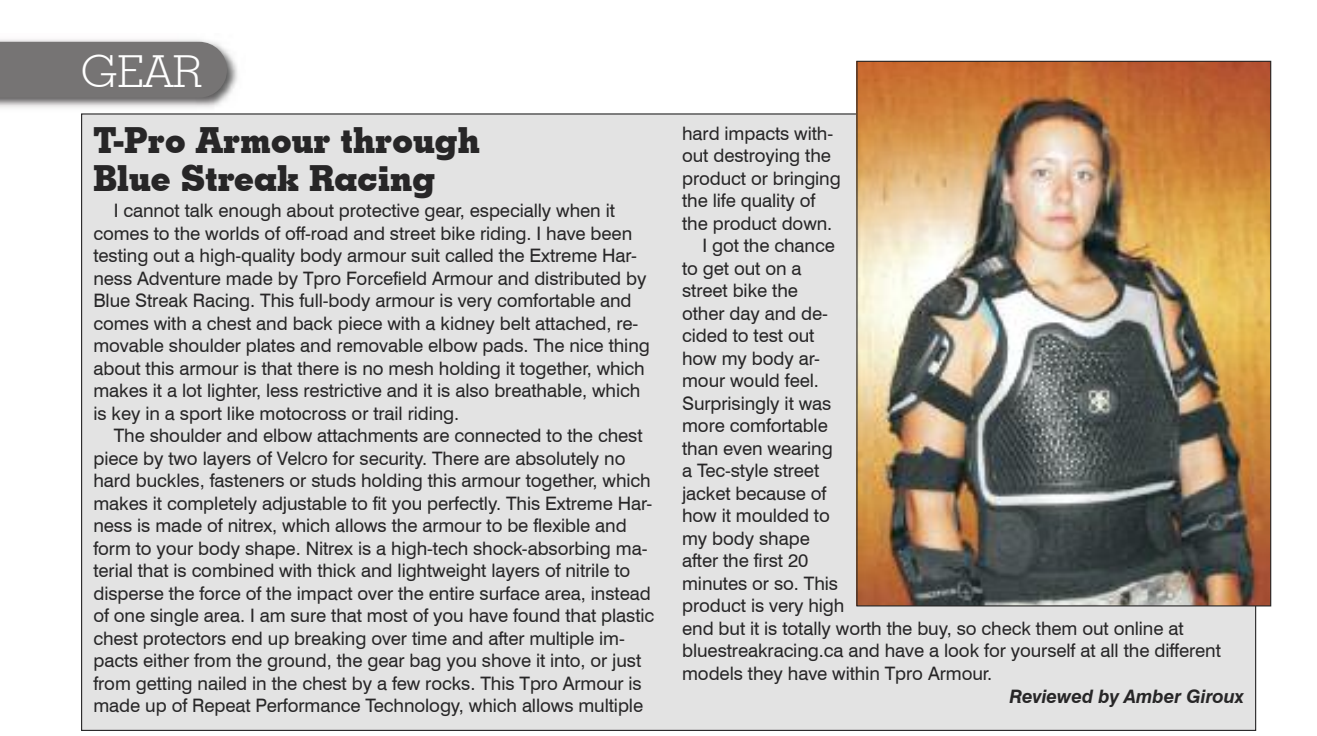
<style>
.page{position:relative;width:1317px;height:736px;background:#fff}
.page>*{position:absolute;margin:0;border:0;box-sizing:border-box;transform-origin:0 0}
.t1{font:300 44.1px "Geometric Slab 703 BT";color:#fff}
.t2{font:700 36px/38.2px "Geometric Slab 703 BT Xtra";color:#272627}
.t3{font:18.45px/22.5px "Swiss 721 BT";letter-spacing:-.005em;color:#272627}
.t4{font:italic 700 18.45px "Swiss 721 BT";letter-spacing:-.005em;color:#272627}
</style>
<div class="page">
<img style="left:0;top:39px;width:238px;height:69px">
<div style="left:0;top:42px;width:227px;height:56px;background:#767474"></div>
<div style="left:82px;top:114px;width:1173px;height:616px;background:#e3e3e3"></div>
<img style="left:858px;top:63px;width:411px;height:541px">
<h1 class="t1" style="left:81px;top:44px;width:122px">GEAR</h1>
<h2 class="t2" style="left:93px;top:121px;width:388px">T-Pro Armour through<br>Blue Streak Racing</h2>
<p class="t3" style="left:93px;top:199px;width:558px;text-indent:20px">I cannot talk enough about protective gear, especially when it comes to the worlds of off-road and street bike riding. I have been testing out a high-quality body armour suit called the Extreme Har&shy;ness Adventure made by Tpro Forcefield Armour and distributed by Blue Streak Racing. This full-body armour is very comfortable and comes with a chest and back piece with a kidney belt attached, re&shy;movable shoulder plates and removable elbow pads. The nice thing about this armour is that there is no mesh holding it together, which makes it a lot lighter, less restrictive and it is also breathable, which is key in a sport like motocross or trail riding.</p>
<p class="t3" style="left:93px;top:424px;width:562px;text-indent:20px">The shoulder and elbow attachments are connected to the chest piece by two layers of Velcro for security. There are absolutely no hard buckles, fasteners or studs holding this armour together, which makes it completely adjustable to fit you perfectly. This Extreme Har&shy;ness is made of nitrex, which allows the armour to be flexible and form to your body shape. Nitrex is a high-tech shock-absorbing ma&shy;terial that is combined with thick and lightweight layers of nitrile to disperse the force of the impact over the entire surface area, instead of one single area. I am sure that most of you have found that plastic chest protectors end up breaking over time and after multiple im&shy;pacts either from the ground, the gear bag you shove it into, or just from getting nailed in the chest by a few rocks. This Tpro Armour is made up of Repeat Performance Technology, which allows multiple</p>
<p class="t3" style="left:682px;top:122px;width:152px">hard impacts with-</p>
<p class="t3" style="left:682px;top:144px;width:150px">out destroying the</p>
<p class="t3" style="left:682px;top:167px;width:160px">product or bringing</p>
<p class="t3" style="left:682px;top:189px;width:135px">the life quality of</p>
<p class="t3" style="left:682px;top:212px;width:152px">the product down.</p>
<p class="t3" style="left:702px;top:234px;width:134px">I got the chance</p>
<p class="t3" style="left:682px;top:257px;width:121px">to get out on a</p>
<p class="t3" style="left:682px;top:279px;width:117px">street bike the</p>
<p class="t3" style="left:682px;top:302px;width:147px">other day and de-</p>
<p class="t3" style="left:682px;top:324px;width:134px">cided to test out</p>
<p class="t3" style="left:682px;top:347px;width:139px">how my body ar-</p>
<p class="t3" style="left:682px;top:369px;width:138px">mour would feel.</p>
<p class="t3" style="left:682px;top:392px;width:151px">Surprisingly it was</p>
<p class="t3" style="left:682px;top:414px;width:147px">more comfortable</p>
<p class="t3" style="left:682px;top:437px;width:152px">than even wearing</p>
<p class="t3" style="left:682px;top:459px;width:139px">a Tec-style street</p>
<p class="t3" style="left:682px;top:482px;width:146px">jacket because of</p>
<p class="t3" style="left:682px;top:504px;width:149px">how it moulded to</p>
<p class="t3" style="left:682px;top:527px;width:129px">my body shape</p>
<p class="t3" style="left:682px;top:549px;width:128px">after the first 20</p>
<p class="t3" style="left:682px;top:572px;width:157px">minutes or so. This</p>
<p class="t3" style="left:682px;top:594px;width:164px">product is very high</p>
<p class="t3" style="left:682px;top:617px;width:503px">end but it is totally worth the buy, so check them out online at</p>
<p class="t3" style="left:682px;top:639px;width:540px">bluestreakracing.ca and have a look for yourself at all the different</p>
<p class="t3" style="left:682px;top:662px;width:311px">models they have within Tpro Armour.</p>
<p class="t4" style="left:1009px;top:685px;width:236px">Reviewed by Amber Giroux</p>
</div>
